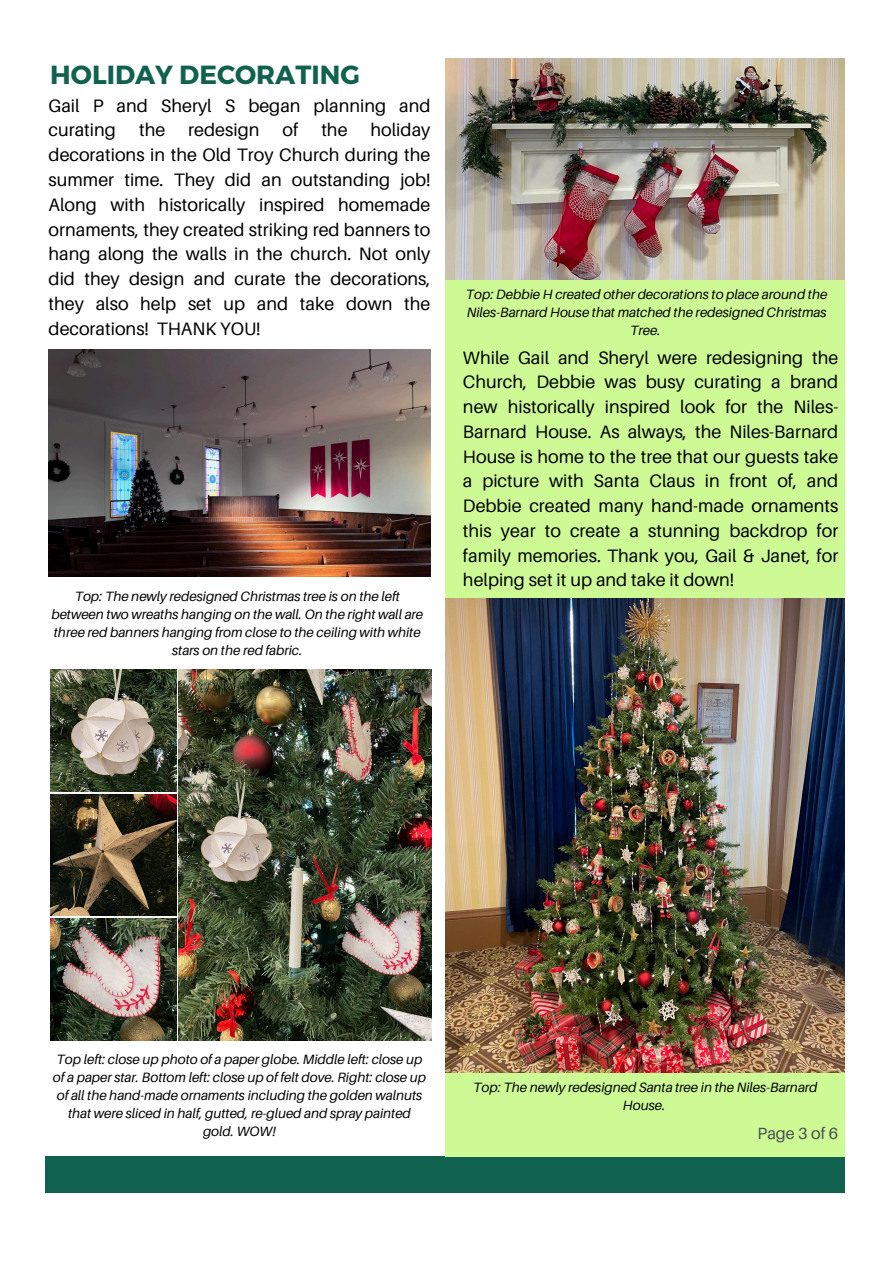
<style>
.page{position:relative;width:894px;height:1264px;background:#fff}
.page>*{position:absolute;margin:0;border:0;box-sizing:border-box;transform-origin:0 0}
.t1{font:700 26.25px "Montserrat";color:#11614f}
.t2{font:18px/24.8px "Aileron";color:#000;text-align:justify}
.t3{font:16.2px "Aileron";color:#464d50}
.t4{font:italic 13.5px/18px "Aileron";color:#000;text-align:center}
</style>
<div class="page">
<img style="left:50px;top:669px;width:126px;height:123px">
<img style="left:50px;top:794px;width:126px;height:121px">
<img style="left:50px;top:918px;width:126px;height:122px">
<img style="left:179px;top:669px;width:253px;height:371px">
<div style="left:45px;top:1156px;width:799px;height:36px;background:#11614f"></div>
<div style="left:445px;top:74px;width:400px;height:1082px;background:#cefa95"></div>
<img style="left:445px;top:58px;width:399px;height:222px">
<img style="left:49px;top:349px;width:381px;height:228px">
<img style="left:445px;top:598px;width:399px;height:474px">
<h2 class="t1" style="left:50px;top:58px;width:311px">HOLIDAY DECORATING</h2>
<p class="t2" style="left:49px;top:93px;width:383px">Gail P and Sheryl S began planning and curating</p>
<p class="t2" style="left:139px;top:117px;width:28px">the</p>
<p class="t2" style="left:188px;top:117px;width:73px">redesign</p>
<p class="t2" style="left:282px;top:117px;width:17px">of</p>
<p class="t2" style="left:321px;top:117px;width:28px">the</p>
<p class="t2" style="left:49px;top:117px;width:383px;text-indent:322px">holiday decorations in the Old Troy Church during the summer time. They did an outstanding job!<br>Along with historically inspired homemade ornaments, they created striking red banners to hang along the walls in the church. Not only did they design and curate the decorations, they also help set up and take down the decorations! THANK YOU!</p>
<p class="t4" style="left:51px;top:587px;width:373px">Top: The newly redesigned Christmas tree is on the left between two wreaths hanging on the wall. On the right wall are three red banners hanging from close to the ceiling with white stars on the red fabric.</p>
<h2 class="t4" style="left:466px;top:285px;width:363px">Top: Debbie H created other decorations to place around the<br>Niles-Barnard House that matched the redesigned Christmas<br>Tree.</h2>
<p class="t2" style="left:463px;top:344px;width:376px">While Gail and Sheryl were redesigning the Church, Debbie was busy curating a brand new historically inspired look for the Niles-Barnard House. As always, the Niles-Barnard House is home to the tree that our guests take a picture with Santa Claus in front of, and Debbie created many hand-made ornaments this year to create a stunning backdrop for family memories. Thank you, Gail &amp; Janet, for helping set it up and take it down!</p>
<p class="t4" style="left:53px;top:1050px;width:374px">Top left: close up photo of a paper globe. Middle left: close up of a paper star. Bottom left: close up of felt dove. Right: close up of all the hand-made ornaments including the golden walnuts that were sliced in half, gutted, re-glued and spray painted gold. WOW!</p>
<p class="t4" style="left:473px;top:1077px;width:345px">Top: The newly redesigned Santa tree in the Niles-Barnard<br>House.</p>
<h2 class="t3" style="left:757px;top:1123px;width:82px">Page 3 of 6</h2>
</div>
